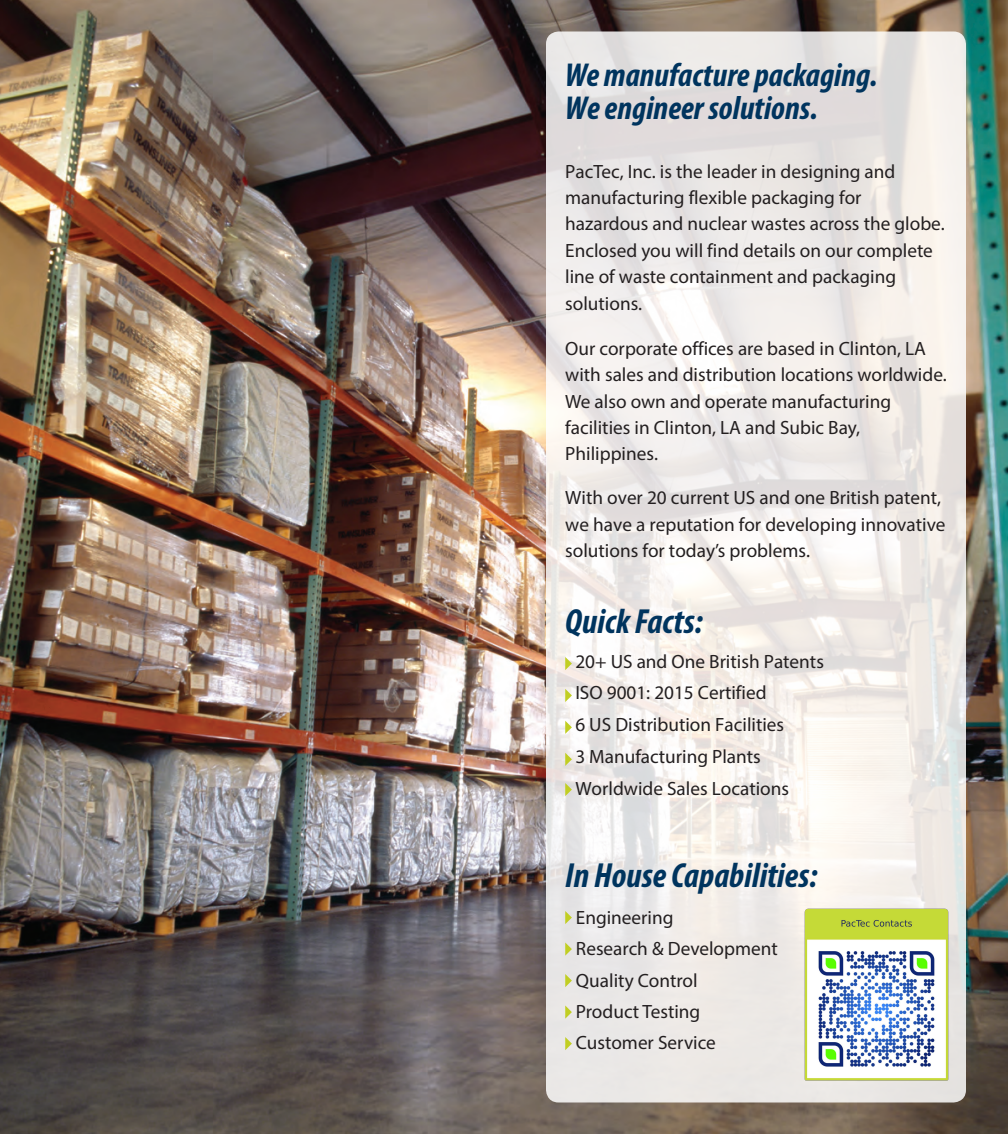
<style>
.page{position:relative;width:1008px;height:1134px;background:#fff}
.page>*{position:absolute;margin:0;border:0;box-sizing:border-box;transform-origin:0 0}
.t1{font:italic 700 condensed 35px "Myriad Pro";color:#00345e}
.t2{font:italic 700 condensed 33.25px/33.2px "Myriad Pro";color:#00345e}
.t3{font:19.25px/26.4px "Myriad Pro";color:#231f20}
</style>
<div class="page">
<img style="left:0;top:0;width:1008px;height:1134px">
<svg style="left:546px;top:32px;width:420px;height:1070px"></svg>
<svg style="left:565px;top:911px;width:7px;height:13px"></svg>
<svg style="left:565px;top:942px;width:7px;height:14px"></svg>
<svg style="left:565px;top:974px;width:7px;height:13px"></svg>
<svg style="left:565px;top:1006px;width:7px;height:13px"></svg>
<svg style="left:565px;top:1037px;width:7px;height:13px"></svg>
<svg style="left:565px;top:657px;width:7px;height:13px"></svg>
<svg style="left:565px;top:689px;width:7px;height:13px"></svg>
<svg style="left:565px;top:721px;width:7px;height:13px"></svg>
<svg style="left:565px;top:753px;width:7px;height:13px"></svg>
<svg style="left:565px;top:783px;width:7px;height:13px"></svg>
<img style="left:804px;top:908px;width:146px;height:178px">
<h2 class="t2" style="left:565px;top:57px;width:314px">We manufacture packaging.<br>We engineer solutions.</h2>
<p class="t3" style="left:565px;top:158px;width:381px">PacTec, Inc. is the leader in designing and manufacturing flexible packaging for hazardous and nuclear wastes across the globe.<br>Enclosed you will find details on our complete line of waste containment and packaging solutions.</p>
<p class="t3" style="left:565px;top:335px;width:383px">Our corporate offices are based in Clinton, LA with sales and distribution locations worldwide.<br>We also own and operate manufacturing facilities in Clinton, LA and Subic Bay, Philippines.</p>
<p class="t3" style="left:565px;top:484px;width:382px">With over 20 current US and one British patent, we have a reputation for developing innovative solutions for today’s problems.</p>
<h1 class="t1" style="left:565px;top:600px;width:139px">Quick Facts:</h1>
<p class="t3" style="left:575px;top:645px;width:250px;line-height:31.8px">20+ US and One British Patents<br>ISO 9001: 2015 Certified<br>6 US Distribution Facilities<br>3 Manufacturing Plants<br>Worldwide Sales Locations</p>
<h1 class="t1" style="left:565px;top:853px;width:254px">In House Capabilities:</h1>
<p class="t3" style="left:576px;top:901px;width:203px;line-height:31.5px">Engineering<br>Research &amp; Development<br>Quality Control<br>Product Testing<br>Customer Service</p>
</div>
